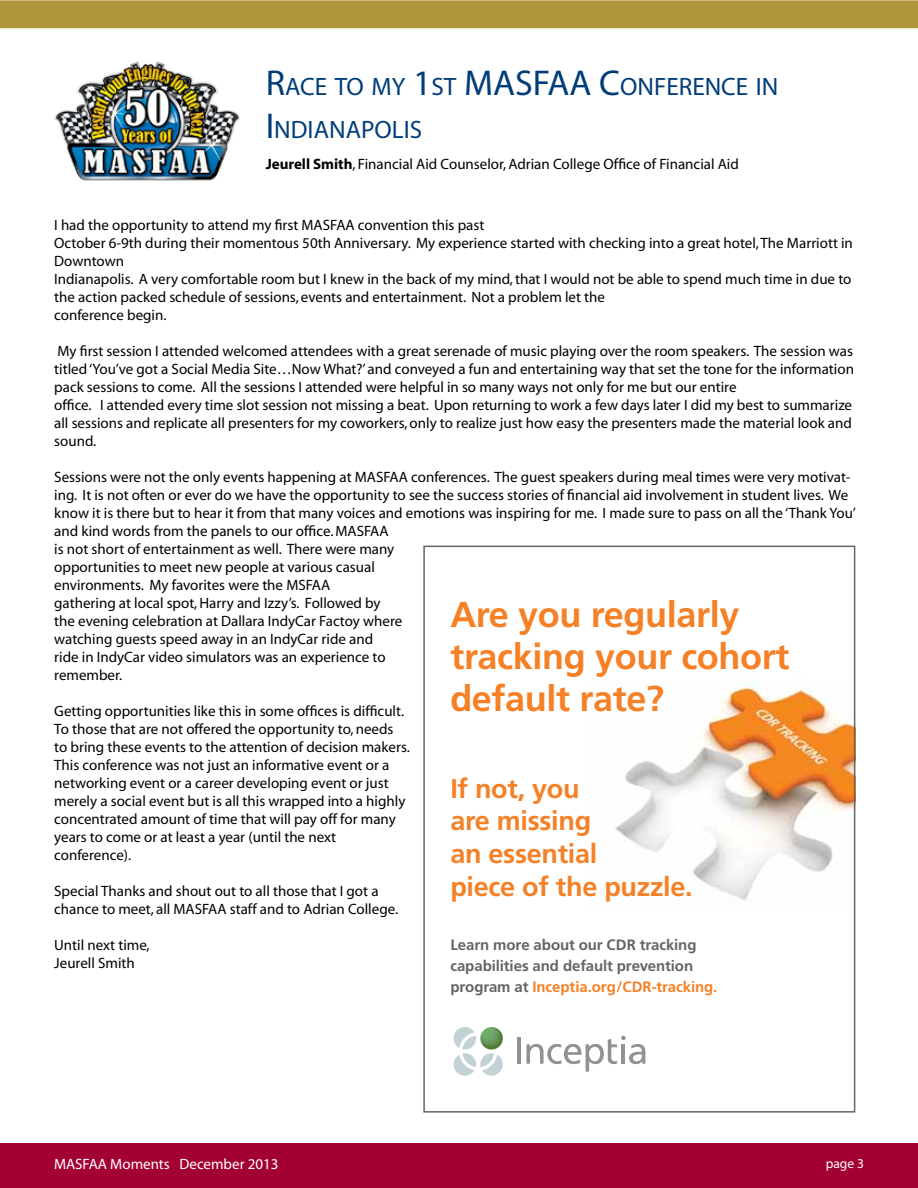
<style>
.page{position:relative;width:918px;height:1188px;background:#fff}
.page>*{position:absolute;margin:0;border:0;box-sizing:border-box;transform-origin:0 0}
.t1{font:700 36px/42px "Frutiger";letter-spacing:-.01em;color:#f58025}
.t2{font:700 27px/33px "Frutiger";letter-spacing:-.01em;color:#f58025}
.t3{font:25.2px "Myriad";color:#003d79}
.t4{font:15px/18px "Myriad";color:#000}
.t5{font:700 15px/21px "Frutiger";letter-spacing:-.005em;color:#636466}
.t6{font:15px "Myriad";color:#fff}
.t7{font:13.5px "Myriad";color:#fff}
.s1{font-size:36px}
.s2{font-weight:700}
.s3{color:#f58025}
</style>
<div class="page">
<div style="left:0;top:1143px;width:918px;height:45px;background:#a30134"></div>
<div style="left:0;top:0;width:918px;height:28px;background:#b1953a"></div>
<img style="left:54px;top:61px;width:186px;height:120px">
<img style="left:614px;top:681px;width:238px;height:220px">
<hr style="left:517px;top:1037px;width:4px;height:27px;background:#919195">
<svg style="left:454px;top:1027px;width:49px;height:49px"></svg>
<svg style="left:480px;top:1027px;width:23px;height:23px"></svg>
<svg style="left:526px;top:1036px;width:120px;height:36px"></svg>
<div style="left:423px;top:546px;width:432px;height:567px;border:2px solid #636466"></div>
<h3 class="t3" style="left:266px;top:74px;width:287px"><span class="s1">R</span>ACE TO MY <span class="s1">1</span>ST <span class="s1">MASFAA</span></h3>
<h3 class="t3" style="left:599px;top:74px;width:181px"><span class="s1">C</span>ONFERENCE IN</h3>
<h3 class="t3" style="left:266px;top:117px;width:156px"><span class="s1">I</span> NDIANAPOLIS</h3>
<p class="t4" style="left:266px;top:156px;width:475px"><span class="s2">Jeurell Smith</span>, Financial Aid Counselor, Adrian College Office of Financial Aid</p>
<p class="t4" style="left:54px;top:217px;width:800px">I had the opportunity to attend my first MASFAA convention this past<br>October 6-9th during their momentous 50th Anniversary. My experience started with checking into a great hotel, The Marriott in Downtown<br>Indianapolis. A very comfortable room but I knew in the back of my mind, that I would not be able to spend much time in due to the action packed schedule of sessions, events and entertainment. Not a problem let the<br>conference begin.</p>
<p class="t4" style="left:54px;top:343px;width:801px">My first session I attended welcomed attendees with a great serenade of music playing over the room speakers. The session was titled ‘You’ve got a Social Media Site…Now What?’ and conveyed a fun and entertaining way that set the tone for the information pack sessions to come. All the sessions I attended were helpful in so many ways not only for me but our entire<br>office. I attended every time slot session not missing a beat. Upon returning to work a few days later I did my best to summarize all sessions and replicate all presenters for my coworkers, only to realize just how easy the presenters made the material look and sound.</p>
<p class="t4" style="left:54px;top:469px;width:803px">Sessions were not the only events happening at MASFAA conferences. The guest speakers during meal times were very motivat&shy;ing. It is not often or ever do we have the opportunity to see the success stories of financial aid involvement in student lives. We know it is there but to hear it from that many voices and emotions was inspiring for me. I made sure to pass on all the ‘Thank You’ and kind words from the panels to our office. MASFAA<br>is not short of entertainment as well. There were many<br>opportunities to meet new people at various casual<br>environments. My favorites were the MSFAA<br>gathering at local spot, Harry and Izzy’s. Followed by<br>the evening celebration at Dallara IndyCar Factoy where<br>watching guests speed away in an IndyCar ride and<br>ride in IndyCar video simulators was an experience to<br>remember.</p>
<p class="t4" style="left:54px;top:703px;width:357px">Getting opportunities like this in some offices is difficult.<br>To those that are not offered the opportunity to, needs to bring these events to the attention of decision makers.<br>This conference was not just an informative event or a networking event or a career developing event or just merely a social event but is all this wrapped into a highly concentrated amount of time that will pay off for many years to come or at least a year (until the next conference).</p>
<p class="t4" style="left:54px;top:883px;width:345px">Special Thanks and shout out to all those that I got a chance to meet, all MASFAA staff and to Adrian College.</p>
<p class="t4" style="left:54px;top:937px;width:97px">Until next time,<br>Jeurell Smith</p>
<p class="t5" style="left:450px;top:935px;width:269px">Learn more about our CDR tracking capabilities and default prevention program at <span class="s3">Inceptia.org/CDR-tracking.</span></p>
<h1 class="t1" style="left:450px;top:594px;width:341px">Are you regularly tracking your cohort default rate?</h1>
<h2 class="t2" style="left:450px;top:772px;width:244px">If not, you<br>are missing<br>an essential<br>piece of the puzzle.</h2>
<p class="t6" style="left:54px;top:1157px;width:226px">MASFAA Moments December 2013</p>
<p class="t7" style="left:826px;top:1157px;width:40px">page 3</p>
</div>
